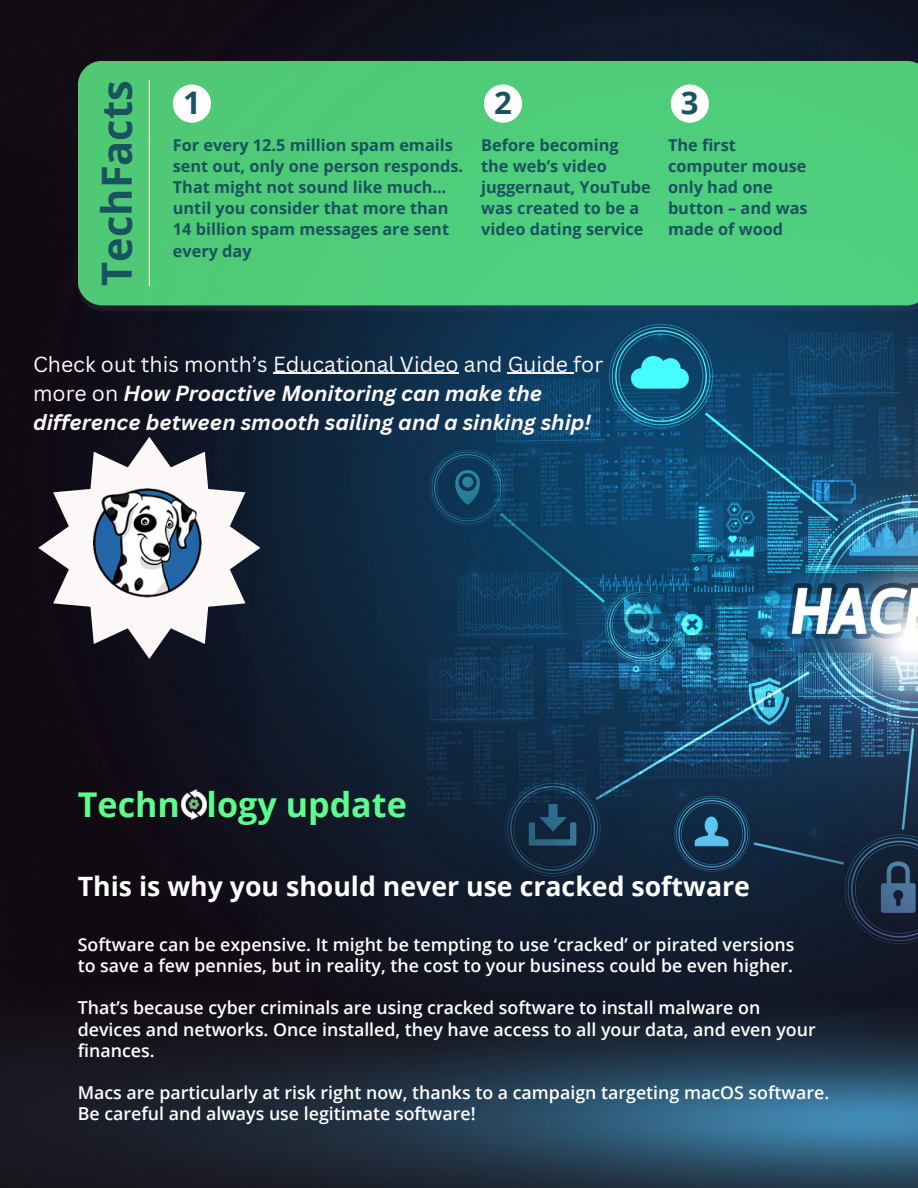
<style>
.page{position:relative;width:918px;height:1188px;background:#fff}
.page>*{position:absolute;margin:0;border:0;box-sizing:border-box;transform-origin:0 0}
.t1{font:700 41.55px "Open Sans";color:#19535f}
.t2{font:700 34.05px "Open Sans";color:#5efc8d}
.t3{font:700 31.2px "Open Sans";color:#19535f}
.t4{font:700 26.7px "Open Sans";color:#fff}
.t5{font:italic 700 21.3px/29.2px "Canva Sans";color:#fdf8f8}
.t6{font:600 17.85px/21.1px "Open Sans";color:#fff}
.t7{font:700 16.35px/21.1px "Open Sans";color:#19535f}
.s1{font-weight:400;font-style:normal}
</style>
<div class="page">
<img style="left:0;top:0;width:918px;height:1188px">
<svg style="left:78px;top:305px;width:840px;height:6px"></svg>
<div style="left:78px;top:61px;width:840px;height:244px;background:#4fcd7a"></div>
<div style="left:484px;top:85px;width:38px;height:38px;background:#fff;border-radius:50%"></div>
<div style="left:173px;top:85px;width:38px;height:38px;background:#fff;border-radius:50%"></div>
<hr style="left:149px;top:80px;width:1px;height:206px;background:#fff">
<div style="left:671px;top:85px;width:38px;height:38px;background:#fff;border-radius:50%"></div>
<img style="left:181px;top:790px;width:26px;height:29px">
<svg style="left:38px;top:437px;width:222px;height:222px"></svg>
<img style="left:93px;top:488px;width:108px;height:111px">
<hr style="left:273px;top:373px;width:186px;height:1px;background:#fdf8f8">
<hr style="left:508px;top:373px;width:60px;height:1px;background:#fdf8f8">
<p class="t1" style="left:87px;top:286px;width:207px;rotate:-90deg">TechFacts</p>
<p class="t3" style="left:183px;top:81px;width:19px">1</p>
<p class="t3" style="left:494px;top:81px;width:19px">2</p>
<p class="t7" style="left:173px;top:134px;width:292px">For every 12.5 million spam emails sent out, only one person responds.<br>That might not sound like much… until you consider that more than<br>14 billion spam messages are sent every day</p>
<p class="t7" style="left:481px;top:134px;width:139px">Before becoming</p>
<h4 class="t7" style="left:481px;top:155px;width:127px">the web’s video</h4>
<p class="t7" style="left:481px;top:176px;width:171px">juggernaut, YouTube was created to be a video dating service</p>
<p class="t3" style="left:681px;top:81px;width:19px">3</p>
<h3 class="t7" style="left:668px;top:134px;width:69px">The first</h3>
<p class="t7" style="left:668px;top:155px;width:140px">computer mouse</p>
<p class="t7" style="left:668px;top:176px;width:106px">only had one</p>
<p class="t7" style="left:668px;top:197px;width:141px">button – and was made of wood</p>
<p class="t5" style="left:33px;top:349px;width:572px"><span class="s1">Check out this month’s Educational Video and Guide for more on</span> How Proactive Monitoring can make the difference between smooth sailing and a sinking ship!</p>
<h1 class="t2" style="left:78px;top:781px;width:331px">Techn logy update</h1>
<p class="t4" style="left:78px;top:868px;width:674px">This is why you should never use cracked software</p>
<p class="t6" style="left:78px;top:933px;width:718px">Software can be expensive. It might be tempting to use ‘cracked’ or pirated versions</p>
<p class="t6" style="left:78px;top:955px;width:717px">to save a few pennies, but in reality, the cost to your business could be even higher.</p>
<p class="t6" style="left:78px;top:997px;width:684px">That’s because cyber criminals are using cracked software to install malware on</p>
<p class="t6" style="left:78px;top:1018px;width:739px">devices and networks. Once installed, they have access to all your data, and even your finances.</p>
<p class="t6" style="left:78px;top:1081px;width:753px">Macs are particularly at risk right now, thanks to a campaign targeting macOS software.<br>Be careful and always use legitimate software!</p>
</div>
